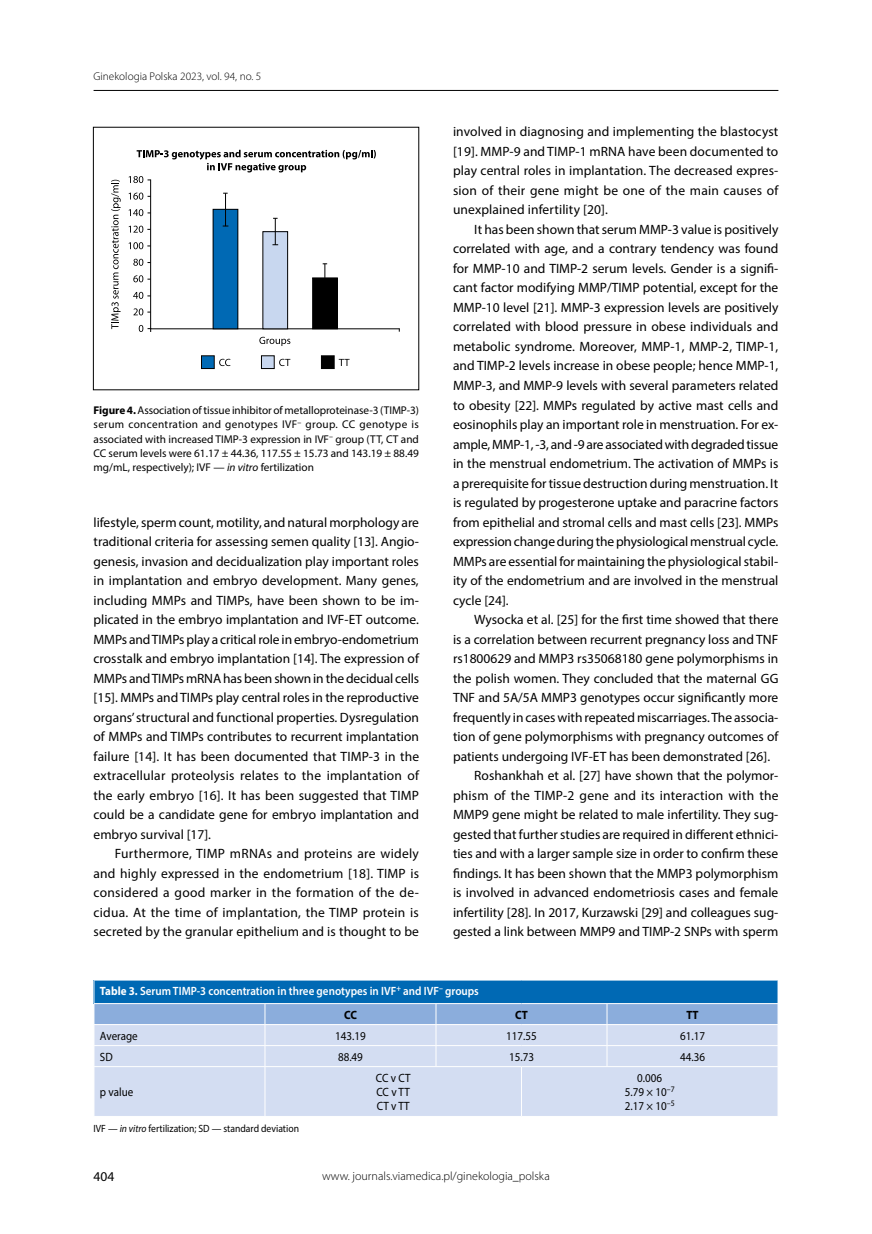
<style>
.page{position:relative;width:872px;height:1234px;background:#fff}
.page>*{position:absolute;margin:0;border:0;box-sizing:border-box;transform-origin:0 0}
.t1{font:13.5px/19.5px "Myriad Pro";color:#000;text-align:justify}
.t2{font:12px/14.4px "Myriad Pro";color:#000;text-align:center;scale:.92 1}
.t3{font:600 12px/23.5px "Myriad Pro";color:#fff;scale:.92 1}
.t4{font:300 12px "Myriad Pro";color:#000}
.t5{font:700 12px "Myriad Pro";color:#000;scale:.92 1}
.t6{font:11.25px/14.2px "Myriad Pro";color:#000;text-align:justify}
.t7{font:300 11.25px "Myriad Pro";color:#000}
.t8{font:10.5px "Myriad Pro";color:#000;scale:.92 1}
.s1{font-weight:700}
.s2{font-style:italic}
.s3{font-weight:700;color:#000}
</style>
<div class="page">
<hr style="left:94px;top:90px;width:684px;height:1px;background:#000">
<div style="left:95px;top:1067px;width:682px;height:48px;background:#d3ddf2"></div>
<hr style="left:521px;top:1066px;width:1px;height:49px;background:#fff">
<hr style="left:264px;top:1066px;width:1px;height:49px;background:#fff">
<svg style="left:94px;top:980px;width:684px;height:85px;background:#8cb4dd"></svg>
<hr style="left:607px;top:1023px;width:171px;height:1px;background:#fff">
<hr style="left:521px;top:1023px;width:86px;height:1px;background:#fff">
<hr style="left:436px;top:1023px;width:85px;height:1px;background:#fff">
<hr style="left:265px;top:1023px;width:171px;height:1px;background:#fff">
<hr style="left:94px;top:1023px;width:171px;height:1px;background:#fff">
<svg style="left:111px;top:180px;width:10px;height:149px"></svg>
<svg style="left:219px;top:359px;width:11px;height:7px"></svg>
<div style="left:201px;top:356px;width:13px;height:12px;background:#0069b4"></div>
<div style="left:201px;top:355px;width:14px;height:14px;border:1px solid #000"></div>
<svg style="left:129px;top:150px;width:271px;height:196px"></svg>
<svg style="left:279px;top:359px;width:11px;height:7px"></svg>
<div style="left:261px;top:356px;width:13px;height:12px;background:#c8d7ef"></div>
<div style="left:261px;top:355px;width:14px;height:14px;border:1px solid #000"></div>
<svg style="left:339px;top:359px;width:10px;height:7px"></svg>
<div style="left:321px;top:356px;width:13px;height:12px;background:#000"></div>
<div style="left:321px;top:355px;width:14px;height:14px;border:1px solid #000"></div>
<p class="t7" style="left:94px;top:71px;width:169px">Ginekologia Polska 2023, vol. 94, no. 5</p>
<p class="t6" style="left:94px;top:403px;width:327px"><span class="s1">Figure 4.</span> Association of tissue inhibitor of metalloproteinase-3 (TIMP-3) serum concentration and genotypes IVF<sup>–</sup> group. CC genotype is associated with increased TIMP-3 expression in IVF<sup>–</sup> group (TT, CT and CC serum levels were 61.17 ± 44.36, 117.55 ± 15.73 and 143.19 ± 88.49 mg/mL, respectively); IVF — <span class="s2">in vitro</span> fertilization</p>
<p class="t1" style="left:94px;top:512px;width:327px">lifestyle, sperm count, motility, and natural morphology are traditional criteria for assessing semen quality [13]. Angio&shy;genesis, invasion and decidualization play important roles in implantation and embryo development. Many genes, including MMPs and TIMPs, have been shown to be im&shy;plicated in the embryo implantation and IVF-ET outcome.<br>MMPs and TIMPs play a critical role in embryo-endometrium crosstalk and embryo implantation [14]. The expression of MMPs and TIMPs mRNA has been shown in the decidual cells [15]. MMPs and TIMPs play central roles in the reproductive organs’ structural and functional properties. Dysregulation of MMPs and TIMPs contributes to recurrent implantation failure [14]. It has been documented that TIMP-3 in the extracellular proteolysis relates to the implantation of the early embryo [16]. It has been suggested that TIMP could be a candidate gene for embryo implantation and embryo survival [17].</p>
<p class="t1" style="left:94px;top:843px;width:327px;text-indent:21px">Furthermore, TIMP mRNAs and proteins are widely and highly expressed in the endometrium [18]. TIMP is considered a good marker in the formation of the de&shy;cidua. At the time of implantation, the TIMP protein is secreted by the granular epithelium and is thought to be</p>
<p class="t1" style="left:453px;top:122px;width:327px">involved in diagnosing and implementing the blastocyst [19]. MMP-9 and TIMP-1 mRNA have been documented to play central roles in implantation. The decreased expres&shy;sion of their gene might be one of the main causes of unexplained infertility [20].</p>
<p class="t1" style="left:453px;top:219px;width:327px;text-indent:21px">It has been shown that serum MMP-3 value is positively correlated with age, and a contrary tendency was found for MMP-10 and TIMP-2 serum levels. Gender is a signifi&shy;cant factor modifying MMP/TIMP potential, except for the MMP-10 level [21]. MMP-3 expression levels are positively correlated with blood pressure in obese individuals and metabolic syndrome. Moreover, MMP-1, MMP-2, TIMP-1, and TIMP-2 levels increase in obese people; hence MMP-1, MMP-3, and MMP-9 levels with several parameters related to obesity [22]. MMPs regulated by active mast cells and eosinophils play an important role in menstruation. For ex&shy;ample, MMP-1, -3, and -9 are associated with degraded tissue in the menstrual endometrium. The activation of MMPs is a prerequisite for tissue destruction during menstruation. It is regulated by progesterone uptake and paracrine factors from epithelial and stromal cells and mast cells [23]. MMPs expression change during the physiological menstrual cycle.<br>MMPs are essential for maintaining the physiological stabil&shy;ity of the endometrium and are involved in the menstrual cycle [24].</p>
<p class="t1" style="left:474px;top:609px;width:306px">Wysocka et al. [25] for the first time showed that there</p>
<p class="t1" style="left:453px;top:629px;width:327px">is a correlation between recurrent pregnancy loss and TNF</p>
<p class="t1" style="left:453px;top:648px;width:327px">rs1800629 and MMP3 rs35068180 gene polymorphisms in</p>
<p class="t1" style="left:453px;top:668px;width:327px">the polish women. They concluded that the maternal GG</p>
<p class="t1" style="left:453px;top:687px;width:327px">TNF and 5A/5A MMP3 genotypes occur significantly more</p>
<p class="t1" style="left:453px;top:707px;width:327px">frequently in cases with repeated miscarriages. The associa-</p>
<p class="t1" style="left:453px;top:726px;width:327px">tion of gene polymorphisms with pregnancy outcomes of</p>
<p class="t1" style="left:453px;top:746px;width:319px">patients undergoing IVF-ET has been demonstrated [26].</p>
<p class="t1" style="left:474px;top:765px;width:306px">Roshankhah et al. [27] have shown that the polymor-</p>
<p class="t1" style="left:453px;top:785px;width:327px">phism of the TIMP-2 gene and its interaction with the</p>
<p class="t1" style="left:453px;top:804px;width:327px">MMP9 gene might be related to male infertility. They sug-</p>
<p class="t1" style="left:453px;top:824px;width:327px">gested that further studies are required in different ethnici-</p>
<p class="t1" style="left:453px;top:843px;width:327px">ties and with a larger sample size in order to confirm these</p>
<p class="t1" style="left:453px;top:863px;width:327px">findings. It has been shown that the MMP3 polymorphism</p>
<p class="t1" style="left:453px;top:882px;width:327px">is involved in advanced endometriosis cases and female</p>
<p class="t1" style="left:453px;top:902px;width:327px">infertility [28]. In 2017, Kurzawski [29] and colleagues sug-</p>
<p class="t1" style="left:453px;top:921px;width:327px">gested a link between MMP9 and TIMP-2 SNPs with sperm</p>
<p class="t3" style="left:344px;top:978px;width:148px;text-indent:-244px"><span class="s1">Table 3.</span> Serum TIMP-3 concentration in three genotypes in IVF<sup>+</sup> and IVF<sup>–</sup> groups<br><span class="s3">CC</span></p>
<p class="t5" style="left:515px;top:1006px;width:15px">CT</p>
<p class="t5" style="left:686px;top:1006px;width:15px">TT</p>
<p class="t2" style="left:100px;top:1027px;width:43px">Average</p>
<p class="t2" style="left:335px;top:1027px;width:35px">143.19</p>
<p class="t2" style="left:506px;top:1027px;width:35px">117.55</p>
<p class="t2" style="left:680px;top:1027px;width:29px">61.17</p>
<p class="t2" style="left:100px;top:1048px;width:15px">SD</p>
<p class="t2" style="left:338px;top:1048px;width:29px">88.49</p>
<p class="t2" style="left:509px;top:1048px;width:29px">15.73</p>
<p class="t2" style="left:680px;top:1048px;width:29px">44.36</p>
<p class="t2" style="left:625px;top:1069px;width:56px">0.006<br>5.79 × 10<sup>–7<br></sup>2.17 × 10<sup>–5</sup></p>
<p class="t2" style="left:376px;top:1069px;width:39px;text-align:justify">CC v CT CC v TT CT v TT</p>
<p class="t2" style="left:100px;top:1084px;width:38px">p value</p>
<p class="t8" style="left:94px;top:1121px;width:225px">IVF — <span class="s2">in vitro</span> fertilization; SD — standard deviation</p>
<p class="t1" style="left:94px;top:1166px;width:22px">404</p>
<p class="t4" style="left:322px;top:1169px;width:229px">www. journals.viamedica.pl/ginekologia_polska</p>
</div>
